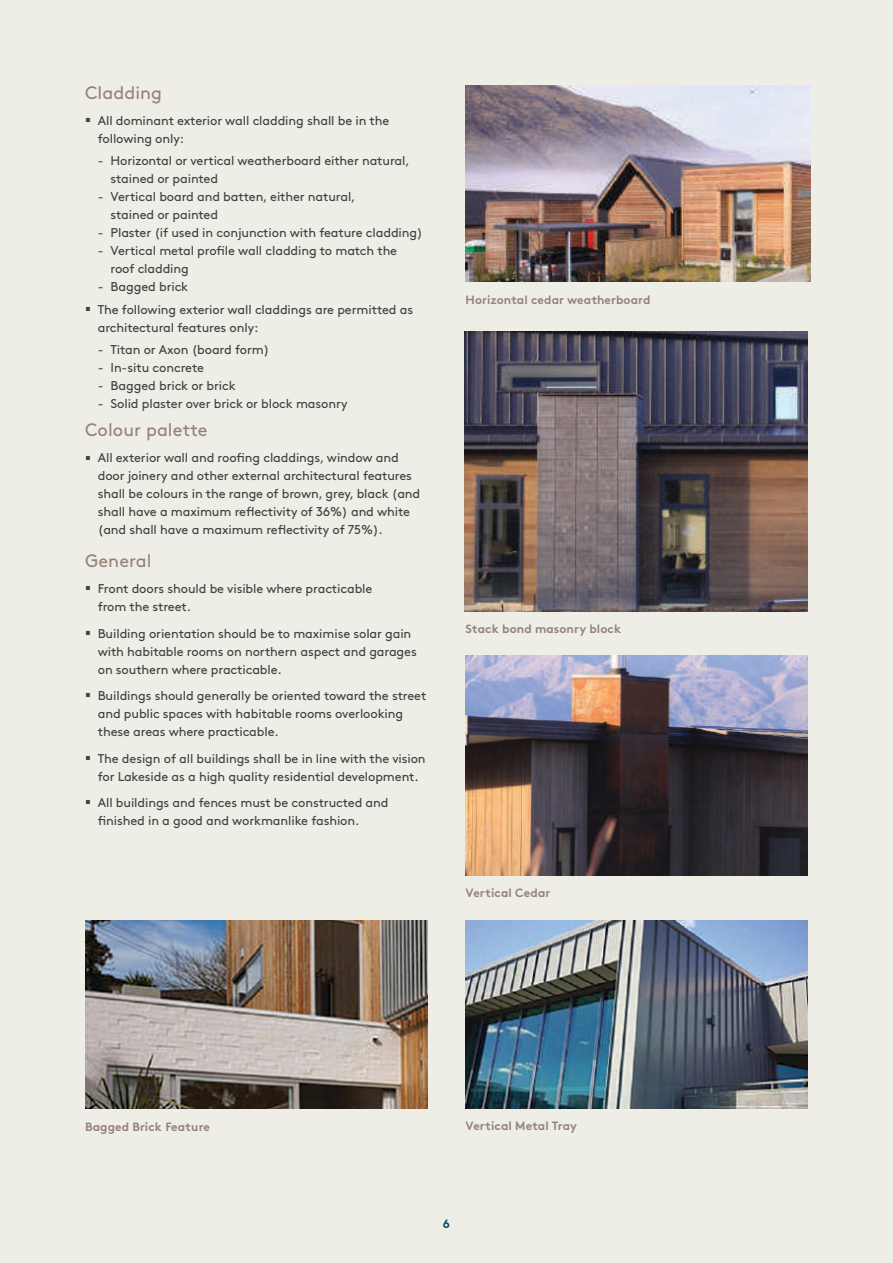
<style>
.page{position:relative;width:893px;height:1263px;background:#eeeee7}
.page>*{position:absolute;margin:0;border:0;box-sizing:border-box;transform-origin:0 0}
.t1{font:51px "Brown";color:#414142;scale:.25 1}
.t2{font:18px "Brown";letter-spacing:.005em;color:#978277}
.t3{font:12.75px/18px "Brown";letter-spacing:-.01em;color:#414142}
.t4{font:700 12px "Brown";letter-spacing:.005em;color:#978277}
.t5{font:700 12px "Brown";color:#005074}
</style>
<div class="page">
<img style="left:466px;top:920px;width:342px;height:188px">
<img style="left:85px;top:920px;width:342px;height:189px">
<img style="left:464px;top:331px;width:344px;height:280px">
<img style="left:466px;top:656px;width:342px;height:219px">
<img style="left:466px;top:85px;width:345px;height:197px">
<h2 class="t2" style="left:85px;top:79px;width:79px">Cladding</h2>
<h1 class="t1" style="left:85px;top:77px;width:25px">-</h1>
<p class="t3" style="left:98px;top:111px;width:293px">All dominant exterior wall cladding shall be in the following only:</p>
<p class="t3" style="left:111px;top:151px;width:301px;text-indent:-13px">- Horizontal or vertical weatherboard either natural, stained or painted</p>
<p class="t3" style="left:111px;top:187px;width:247px;text-indent:-13px">- Vertical board and batten, either natural, stained or painted</p>
<p class="t3" style="left:98px;top:223px;width:326px">- Plaster (if used in conjunction with feature cladding)</p>
<p class="t3" style="left:111px;top:241px;width:288px;text-indent:-13px">- Vertical metal profile wall cladding to match the roof cladding</p>
<p class="t3" style="left:98px;top:277px;width:92px">- Bagged brick</p>
<h1 class="t1" style="left:85px;top:265px;width:25px">-</h1>
<p class="t3" style="left:98px;top:299px;width:317px">The following exterior wall claddings are permitted as architectural features only:</p>
<p class="t3" style="left:98px;top:339px;width:173px">- Titan or Axon (board form)</p>
<p class="t3" style="left:98px;top:357px;width:108px">- In-situ concrete</p>
<p class="t3" style="left:98px;top:375px;width:140px">- Bagged brick or brick</p>
<p class="t3" style="left:98px;top:393px;width:251px">- Solid plaster over brick or block masonry</p>
<h2 class="t2" style="left:85px;top:416px;width:124px">Colour palette</h2>
<h1 class="t1" style="left:85px;top:414px;width:25px">-</h1>
<p class="t3" style="left:98px;top:448px;width:324px">All exterior wall and roofing claddings, window and door joinery and other external architectural features shall be colours in the range of brown, grey, black (and shall have a maximum reflectivity of 36%) and white (and shall have a maximum reflectivity of 75%).</p>
<h2 class="t2" style="left:85px;top:547px;width:68px">General</h2>
<h1 class="t1" style="left:85px;top:545px;width:25px">-</h1>
<p class="t3" style="left:98px;top:579px;width:276px">Front doors should be visible where practicable from the street.</p>
<h1 class="t1" style="left:85px;top:589px;width:25px">-</h1>
<p class="t3" style="left:98px;top:623px;width:321px">Building orientation should be to maximise solar gain with habitable rooms on northern aspect and garages on southern where practicable.</p>
<h1 class="t1" style="left:85px;top:652px;width:25px">-</h1>
<p class="t3" style="left:98px;top:686px;width:330px">Buildings should generally be oriented toward the street and public spaces with habitable rooms overlooking these areas where practicable.</p>
<h1 class="t1" style="left:85px;top:714px;width:25px">-</h1>
<p class="t3" style="left:98px;top:748px;width:329px">The design of all buildings shall be in line with the vision for Lakeside as a high quality residential development.</p>
<h1 class="t1" style="left:85px;top:759px;width:25px">-</h1>
<p class="t3" style="left:98px;top:793px;width:292px">All buildings and fences must be constructed and finished in a good and workmanlike fashion.</p>
<p class="t4" style="left:466px;top:290px;width:186px">Horizontal cedar weatherboard</p>
<p class="t4" style="left:466px;top:619px;width:157px">Stack bond masonry block</p>
<p class="t4" style="left:466px;top:883px;width:86px">Vertical Cedar</p>
<p class="t4" style="left:85px;top:1117px;width:126px">Bagged Brick Feature</p>
<p class="t4" style="left:466px;top:1116px;width:113px">Vertical Metal Tray</p>
<p class="t5" style="left:443px;top:1214px;width:9px">6</p>
</div>
